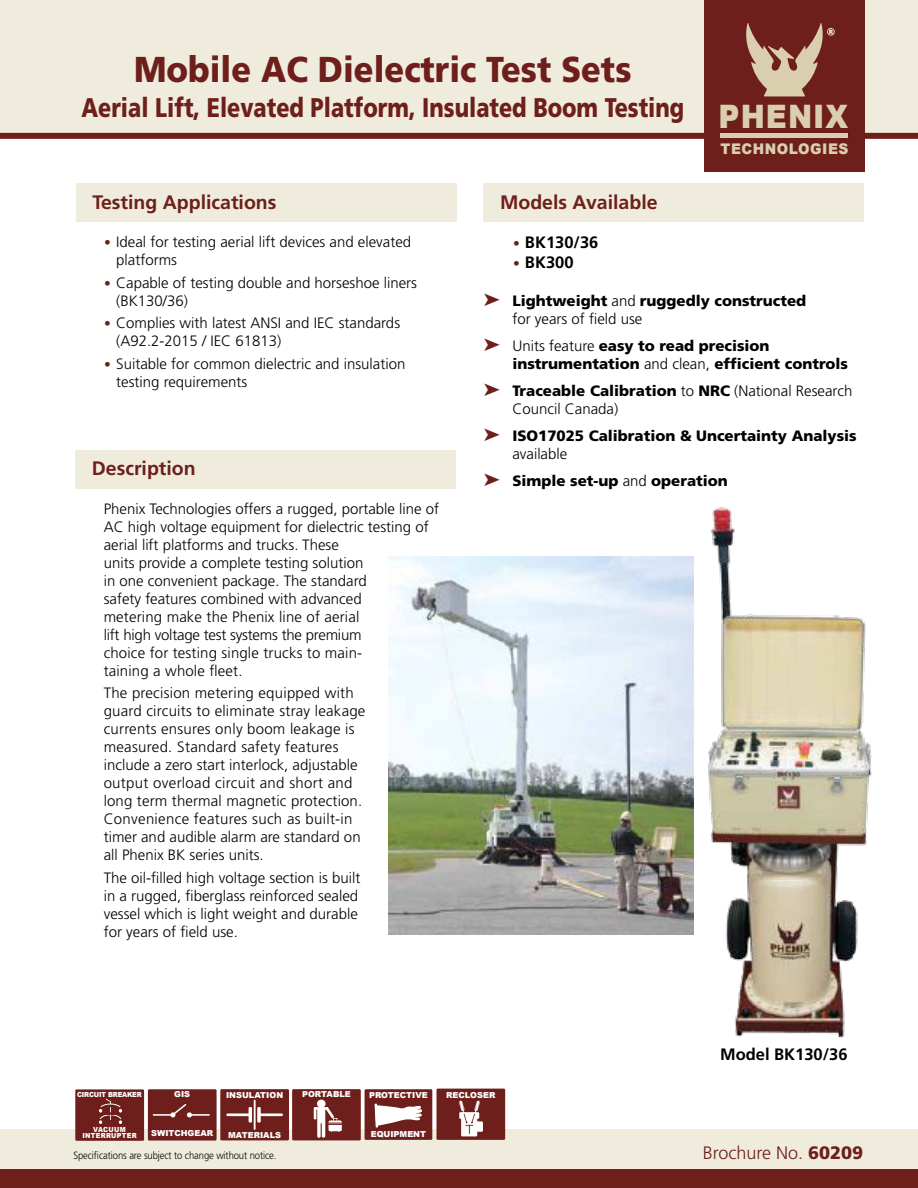
<style>
.page{position:relative;width:918px;height:1188px;background:#fff}
.page>*{position:absolute;margin:0;border:0;box-sizing:border-box;transform-origin:0 0}
.t1{font:900 36px "Frutiger";color:#6e1f1b;scale:.9 1}
.t2{font:900 32.4px "Arial";letter-spacing:.035em;color:#d9cfaf;scale:.9 1}
.t3{font:900 27px "Frutiger";color:#6e1f1b;scale:.8 1}
.t4{font:700 19.5px "Frutiger";color:#6e1f1b}
.t5{font:300 18px "Frutiger";color:#6e1f1b}
.t6{font:700 16.5px "Frutiger";color:#000}
.t7{font:300 15px/18px "Frutiger";color:#000}
.t8{font:900 15px/18px "Frutiger";color:#000}
.t9{font:900 14.7px "Arial";letter-spacing:.035em;color:#d9cfaf;scale:.94 1}
.t10{font:300 10.5px "Frutiger";letter-spacing:-.01em;color:#000;scale:.9 1}
.t11{font:900 8.25px "Arial";color:#fff}
.t12{font:900 7.05px/6.3px "Arial";letter-spacing:.05em;color:#fff;text-align:center;scale:.92 1}
.t13{font:900 7.05px "Arial";letter-spacing:-.02em;color:#fff;scale:.92 1}
.s1{font-size:13.5px;color:#6e1f1b}
.s2{color:#6e1f1b}
.s3{font-weight:300}
.s4{font-weight:900}
</style>
<div class="page">
<img style="left:389px;top:557px;width:287px;height:378px">
<div style="left:1px;top:0;width:917px;height:133px;background:#f0ecdd"></div>
<div style="left:0;top:133px;width:918px;height:6px;background:#6e1f1b"></div>
<div style="left:0;top:1130px;width:918px;height:46px;background:#f0ecdd"></div>
<div style="left:0;top:1170px;width:918px;height:18px;background:#6e1f1b"></div>
<div style="left:76px;top:183px;width:380px;height:39px;background:#f0ecdd"></div>
<div style="left:484px;top:183px;width:380px;height:39px;background:#f0ecdd"></div>
<div style="left:704px;top:0;width:161px;height:172px;background:#6e1f1b"></div>
<div style="left:827px;top:28px;width:8px;height:8px;border:1px solid #d9cfaf;border-radius:50%"></div>
<svg style="left:746px;top:23px;width:87px;height:73px"></svg>
<hr style="left:721px;top:134px;width:127px;height:4px;background:#d9cfaf">
<div style="left:148px;top:1089px;width:69px;height:52px;background:#6e1f1b"></div>
<hr style="left:153px;top:1114px;width:21px;height:2px;background:#fff">
<svg style="left:170px;top:1104px;width:22px;height:13px"></svg>
<hr style="left:188px;top:1114px;width:22px;height:2px;background:#fff">
<div style="left:220px;top:1089px;width:69px;height:51px;background:#6e1f1b"></div>
<hr style="left:226px;top:1113px;width:25px;height:3px;background:#fff">
<hr style="left:249px;top:1107px;width:3px;height:16px;background:#fff">
<hr style="left:258px;top:1113px;width:25px;height:3px;background:#fff">
<svg style="left:257px;top:1107px;width:4px;height:16px"></svg>
<hr style="left:254px;top:1100px;width:2px;height:30px;background:#fff">
<div style="left:292px;top:1089px;width:69px;height:51px;background:#6e1f1b"></div>
<svg style="left:317px;top:1121px;width:4px;height:17px"></svg>
<hr style="left:322px;top:1121px;width:3px;height:17px;background:#fff">
<svg style="left:314px;top:1110px;width:2px;height:9px"></svg>
<div style="left:317px;top:1109px;width:8px;height:14px;background:#fff"></div>
<hr style="left:314px;top:1107px;width:14px;height:3px;background:#fff">
<div style="left:317px;top:1100px;width:9px;height:8px;background:#fff;border-radius:50%"></div>
<svg style="left:325px;top:1107px;width:17px;height:25px"></svg>
<div style="left:365px;top:1089px;width:67px;height:51px;background:#6e1f1b"></div>
<svg style="left:375px;top:1104px;width:47px;height:24px"></svg>
<div style="left:437px;top:1089px;width:68px;height:51px;background:#6e1f1b"></div>
<div style="left:461px;top:1114px;width:16px;height:22px;background:#fff"></div>
<div style="left:476px;top:1121px;width:7px;height:11px;background:#fff"></div>
<svg style="left:459px;top:1100px;width:21px;height:34px"></svg>
<div style="left:75px;top:1089px;width:69px;height:52px;background:#6e1f1b"></div>
<div style="left:100px;top:1104px;width:22px;height:11px;border:1px solid #fff;border-radius:50%"></div>
<div style="left:100px;top:1114px;width:22px;height:12px;border:1px solid #fff;border-radius:50%"></div>
<div style="left:97px;top:1107px;width:28px;height:7px;background:#6e1f1b"></div>
<div style="left:95px;top:1119px;width:28px;height:7px;background:#6e1f1b"></div>
<svg style="left:119px;top:1120px;width:3px;height:4px"></svg>
<svg style="left:119px;top:1109px;width:3px;height:4px"></svg>
<svg style="left:99px;top:1099px;width:12px;height:25px"></svg>
<img style="left:676px;top:507px;width:196px;height:531px">
<div style="left:76px;top:450px;width:380px;height:38px;background:#f0ecdd"></div>
<h1 class="t1" style="left:134px;top:48px;width:554px">Mobile AC Dielectric Test Sets</h1>
<h3 class="t3" style="left:81px;top:91px;width:755px">Aerial Lift, Elevated Platform, Insulated Boom Testing</h3>
<h2 class="t2" style="left:719px;top:93px;width:146px">PHENIX</h2>
<p class="t9" style="left:721px;top:138px;width:138px">TECHNOLOGIES</p>
<h3 class="t4" style="left:92px;top:191px;width:186px">Testing Applications</h3>
<h3 class="t4" style="left:500px;top:191px;width:159px">Models Available</h3>
<p class="t6" style="left:513px;top:233px;width:87px"><span class="s1">•</span> BK130/36</p>
<p class="t6" style="left:513px;top:252px;width:62px"><span class="s1">•</span> BK300</p>
<p class="t7" style="left:116px;top:233px;width:296px;text-indent:-12px"><span class="s1">•</span> Ideal for testing aerial lift devices and elevated platforms</p>
<p class="t7" style="left:116px;top:273px;width:302px;text-indent:-12px"><span class="s1">•</span> Capable of testing double and horseshoe liners (BK130/36)</p>
<p class="t7" style="left:116px;top:314px;width:285px;text-indent:-12px"><span class="s1">•</span> Complies with latest ANSI and IEC standards (A92.2-2015 / IEC 61813)</p>
<p class="t7" style="left:116px;top:354px;width:291px;text-indent:-12px"><span class="s1">•</span> Suitable for common dielectric and insulation testing requirements</p>
<p class="t8" style="left:512px;top:292px;width:295px;text-indent:-29px"><span class="s2">➤</span> Lightweight <span class="s3">and</span> ruggedly constructed <span class="s3">for years of field use</span></p>
<p class="t8" style="left:512px;top:337px;width:337px;text-indent:-29px"><span class="s2">➤</span> <span class="s3">Units feature</span> easy to read precision instrumentation <span class="s3">and clean,</span> efficient controls</p>
<p class="t7" style="left:512px;top:382px;width:342px;text-indent:-29px"><span class="s2">➤</span> <span class="s4">Traceable Calibration</span> to <span class="s4">NRC</span> (National Research<br>Council Canada)</p>
<p class="t8" style="left:512px;top:427px;width:346px;text-indent:-29px"><span class="s2">➤</span> ISO17025 Calibration &amp; Uncertainty Analysis <span class="s3">available</span></p>
<p class="t8" style="left:484px;top:472px;width:246px"><span class="s2">➤</span> Simple set-up <span class="s3">and</span> operation</p>
<h3 class="t4" style="left:92px;top:457px;width:105px">Description</h3>
<p class="t7" style="left:104px;top:500px;width:337px">Phenix Technologies offers a rugged, portable line of AC high voltage equipment for dielectric testing of aerial lift platforms and trucks. These<br>units provide a complete testing solution<br>in one convenient package. The standard<br>safety features combined with advanced<br>metering make the Phenix line of aerial<br>lift high voltage test systems the premium<br>choice for testing single trucks to main-<br>taining a whole fleet.</p>
<p class="t7" style="left:104px;top:684px;width:263px">The precision metering equipped with guard circuits to eliminate stray leakage currents ensures only boom leakage is measured. Standard safety features include a zero start interlock, adjustable output overload circuit and short and long term thermal magnetic protection.<br>Convenience features such as built-in timer and audible alarm are standard on all Phenix BK series units.</p>
<p class="t7" style="left:104px;top:869px;width:258px">The oil-filled high voltage section is built in a rugged, fiberglass reinforced sealed vessel which is light weight and durable for years of field use.</p>
<p class="t13" style="left:77px;top:1089px;width:72px">CIRCUIT BREAKER</p>
<p class="t12" style="left:82px;top:1126px;width:61px">VACUUM<br>INTERRUPTER</p>
<p class="t11" style="left:174px;top:1090px;width:18px">GIS</p>
<p class="t11" style="left:151px;top:1129px;width:63px">SWITCHGEAR</p>
<p class="t11" style="left:226px;top:1091px;width:59px">INSULATION</p>
<p class="t11" style="left:228px;top:1130px;width:55px">MATERIALS</p>
<p class="t11" style="left:302px;top:1090px;width:50px">PORTABLE</p>
<p class="t11" style="left:369px;top:1091px;width:60px">PROTECTIVE</p>
<p class="t11" style="left:371px;top:1129px;width:57px">EQUIPMENT</p>
<p class="t11" style="left:446px;top:1090px;width:51px">RECLOSER</p>
<p class="t6" style="left:720px;top:1044px;width:129px">Model BK130/36</p>
<p class="t10" style="left:73px;top:1149px;width:227px">Specifications are subject to change without notice.</p>
<p class="t5" style="left:703px;top:1142px;width:162px">Brochure No. <span class="s4">60209</span></p>
</div>
